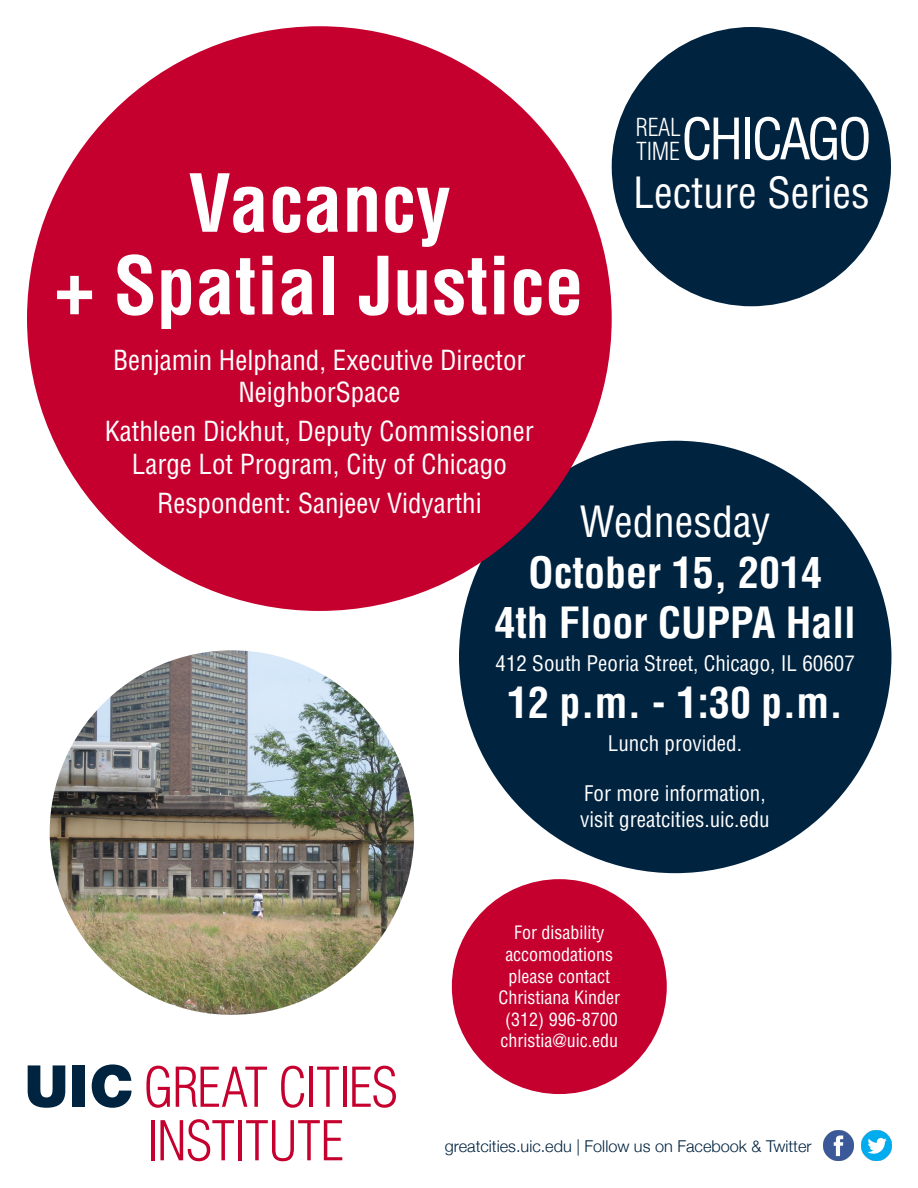
<style>
.page{position:relative;width:918px;height:1188px;background:#fff}
.page>*{position:absolute;margin:0;border:0;box-sizing:border-box;transform-origin:0 0}
.t1{font:700 condensed 78px "Helvetica";color:#fff}
.t2{font:condensed 55.65px "Helvetica";letter-spacing:-.06em;color:#fff}
.t3{font:700 condensed 42px "Helvetica";color:#fff}
.t4{font:condensed 42px "Helvetica";color:#fff}
.t5{font:condensed 27px "Helvetica";color:#fff}
.t6{font:300 condensed 24.3px "Helvetica";letter-spacing:-.01em;color:#fff}
.t7{font:condensed 21px "Helvetica";color:#fff}
.t8{font:condensed 18px "Helvetica";color:#fff}
.t9{font:300 16.35px "Helvetica Neue";color:#002340}
</style>
<div class="page">
<img style="left:50px;top:650px;width:364px;height:365px;border-radius:182px">
<div style="left:459px;top:441px;width:432px;height:432px;background:#002340;border-radius:50%"></div>
<div style="left:27px;top:26px;width:585px;height:585px;background:#c5002e;border-radius:50%"></div>
<svg style="left:28px;top:1065px;width:37px;height:43px"></svg>
<div style="left:73px;top:1065px;width:12px;height:42px;background:#002340"></div>
<svg style="left:92px;top:1064px;width:40px;height:44px"></svg>
<svg style="left:146px;top:1066px;width:24px;height:42px"></svg>
<svg style="left:176px;top:1067px;width:91px;height:40px"></svg>
<svg style="left:281px;top:1066px;width:23px;height:42px"></svg>
<hr style="left:309px;top:1067px;width:4px;height:40px;background:#c5002e">
<svg style="left:317px;top:1067px;width:22px;height:40px"></svg>
<hr style="left:343px;top:1067px;width:4px;height:40px;background:#c5002e">
<svg style="left:352px;top:1066px;width:44px;height:42px"></svg>
<hr style="left:151px;top:1120px;width:3px;height:40px;background:#c5002e">
<svg style="left:160px;top:1119px;width:74px;height:42px"></svg>
<hr style="left:238px;top:1120px;width:4px;height:40px;background:#c5002e">
<svg style="left:246px;top:1120px;width:96px;height:41px"></svg>
<img style="left:824px;top:1130px;width:30px;height:30px">
<img style="left:861px;top:1130px;width:30px;height:30px">
<div style="left:612px;top:27px;width:279px;height:279px;background:#002340;border-radius:50%"></div>
<div style="left:452px;top:879px;width:215px;height:215px;background:#c5002e;border-radius:50%"></div>
<p class="t2" style="left:682px;top:104px;width:192px">CHICAGO</p>
<p class="t6" style="left:636px;top:112px;width:47px">REAL</p>
<p class="t6" style="left:636px;top:136px;width:45px">TIME</p>
<p class="t1" style="left:188px;top:154px;width:264px">Vacancy</p>
<p class="t1" style="left:55px;top:237px;width:530px">+ Spatial Justice</p>
<p class="t5" style="left:113px;top:343px;width:414px">Benjamin Helphand, Executive Director</p>
<p class="t5" style="left:238px;top:375px;width:163px">NeighborSpace</p>
<p class="t5" style="left:105px;top:414px;width:430px">Kathleen Dickhut, Deputy Commissioner</p>
<p class="t5" style="left:132px;top:447px;width:376px">Large Lot Program, City of Chicago</p>
<p class="t5" style="left:157px;top:486px;width:326px">Respondent: Sanjeev Vidyarthi</p>
<p class="t4" style="left:633px;top:166px;width:238px">Lecture Series</p>
<p class="t4" style="left:580px;top:496px;width:192px">Wednesday</p>
<p class="t3" style="left:528px;top:546px;width:295px">October 15, 2014</p>
<p class="t3" style="left:495px;top:596px;width:363px">4th Floor CUPPA Hall</p>
<p class="t7" style="left:496px;top:650px;width:361px">412 South Peoria Street, Chicago, IL 60607</p>
<p class="t3" style="left:507px;top:676px;width:337px">12 p.m. - 1:30 p.m.</p>
<p class="t7" style="left:608px;top:730px;width:136px">Lunch provided.</p>
<p class="t7" style="left:584px;top:781px;width:183px">For more information,</p>
<p class="t7" style="left:580px;top:806px;width:191px">visit greatcities.uic.edu</p>
<p class="t8" style="left:514px;top:922px;width:92px">For disability</p>
<p class="t8" style="left:505px;top:943px;width:109px">accomodations</p>
<p class="t8" style="left:509px;top:965px;width:103px">please contact</p>
<p class="t8" style="left:499px;top:986px;width:123px">Christiana Kinder</p>
<p class="t8" style="left:505px;top:1008px;width:114px">(312) 996-8700</p>
<p class="t8" style="left:500px;top:1030px;width:119px">christia@uic.edu</p>
<p class="t9" style="left:445px;top:1133px;width:368px">greatcities.uic.edu | Follow us on Facebook &amp; Twitter</p>
</div>
